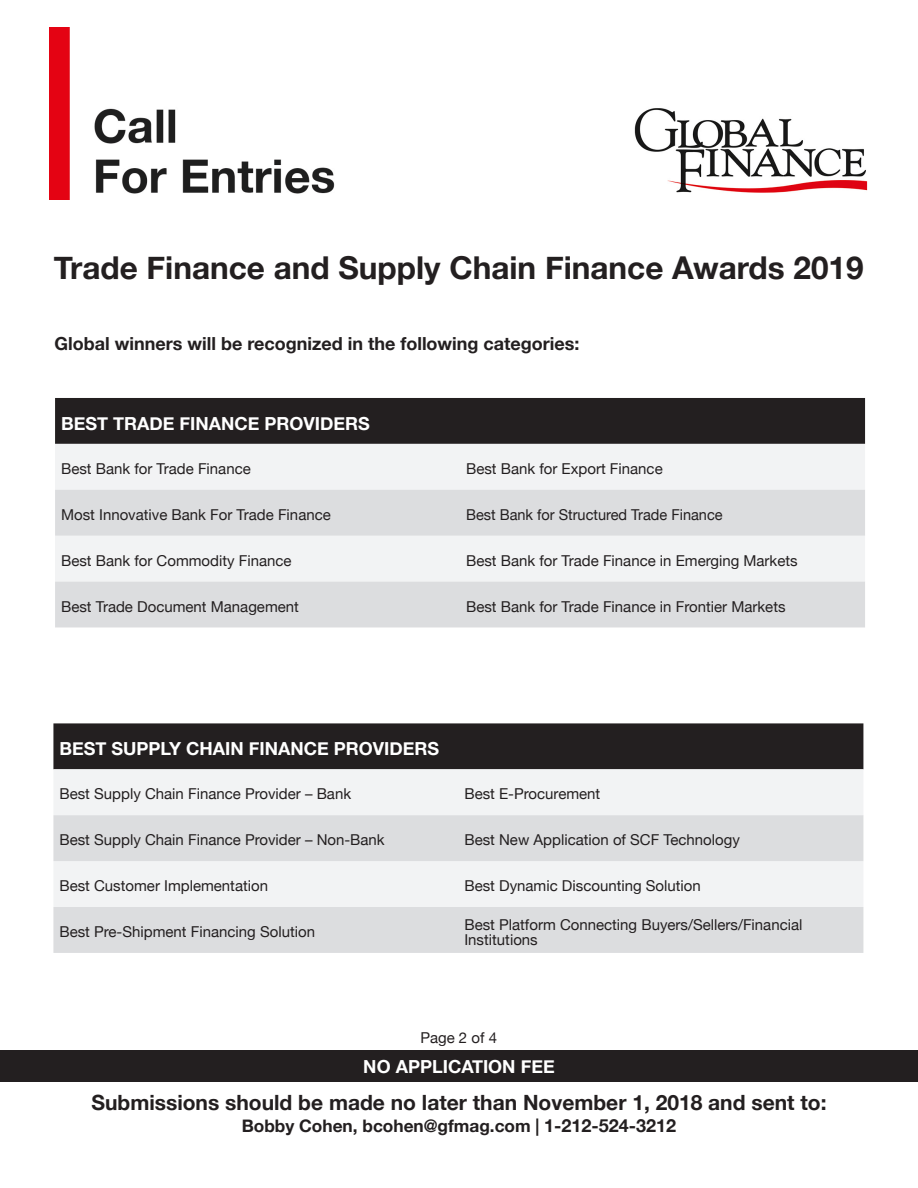
<style>
.page{position:relative;width:918px;height:1188px;background:#fff}
.page>*{position:absolute;margin:0;border:0;box-sizing:border-box;transform-origin:0 0}
.t1{font:700 31.5px "Helvetica Neue";color:#231f20}
.t2{font:700 21px "Helvetica Neue";color:#231f20}
.t3{font:700 18px "Helvetica Neue";color:#fff}
.t4{font:700 18px "Helvetica Neue";color:#231f20}
.t5{font:700 17.25px "Helvetica Neue";color:#231f20}
.t6{font:15px "Helvetica Neue";color:#231f20}
.s1{font-size:18px}
</style>
<div class="page">
<div style="left:53px;top:723px;width:810px;height:46px;background:#231f20"></div>
<div style="left:53px;top:769px;width:810px;height:46px;background:#f2f3f4"></div>
<svg style="left:53px;top:815px;width:810px;height:138px;fill:#dcdddf"></svg>
<div style="left:55px;top:398px;width:810px;height:46px;background:#231f20"></div>
<div style="left:55px;top:444px;width:810px;height:46px;background:#f2f3f4"></div>
<svg style="left:55px;top:490px;width:810px;height:137px;fill:#dcdddf"></svg>
<img style="left:50px;top:27px;width:818px;height:173px">
<div style="left:0;top:1050px;width:918px;height:31px;background:#231f20"></div>
<p class="t1" style="left:54px;top:243px;width:811px">Trade Finance and Supply Chain Finance Awards 2019</p>
<p class="t4" style="left:55px;top:330px;width:527px">Global winners will be recognized in the following categories:</p>
<p class="t3" style="left:61px;top:409px;width:310px">BEST TRADE FINANCE PROVIDERS</p>
<p class="t6" style="left:61px;top:458px;width:191px">Best Bank for Trade Finance</p>
<p class="t6" style="left:466px;top:458px;width:198px">Best Bank for Export Finance</p>
<p class="t6" style="left:61px;top:504px;width:271px">Most Innovative Bank For Trade Finance</p>
<p class="t6" style="left:466px;top:504px;width:258px">Best Bank for Structured Trade Finance</p>
<p class="t6" style="left:61px;top:550px;width:232px">Best Bank for Commodity Finance</p>
<p class="t6" style="left:466px;top:550px;width:333px">Best Bank for Trade Finance in Emerging Markets</p>
<p class="t6" style="left:61px;top:596px;width:239px">Best Trade Document Management</p>
<p class="t6" style="left:466px;top:596px;width:321px">Best Bank for Trade Finance in Frontier Markets</p>
<p class="t3" style="left:59px;top:735px;width:381px">BEST SUPPLY CHAIN FINANCE PROVIDERS</p>
<p class="t6" style="left:59px;top:783px;width:293px">Best Supply Chain Finance Provider – Bank</p>
<p class="t6" style="left:464px;top:783px;width:137px">Best E-Procurement</p>
<p class="t6" style="left:59px;top:829px;width:327px">Best Supply Chain Finance Provider – Non-Bank</p>
<p class="t6" style="left:464px;top:829px;width:277px">Best New Application of SCF Technology</p>
<p class="t6" style="left:59px;top:875px;width:210px">Best Customer Implementation</p>
<p class="t6" style="left:464px;top:875px;width:238px">Best Dynamic Discounting Solution</p>
<p class="t6" style="left:59px;top:921px;width:257px">Best Pre-Shipment Financing Solution</p>
<p class="t6" style="left:464px;top:913px;width:340px">Best Platform Connecting Buyers/Sellers/Financial</p>
<p class="t6" style="left:464px;top:928px;width:75px">Institutions</p>
<p class="t6" style="left:420px;top:1027px;width:78px">Page 2 of 4</p>
<p class="t3" style="left:363px;top:1052px;width:193px">NO APPLICATION FEE</p>
<p class="t2" style="left:91px;top:1087px;width:737px">Submissions should be made no later than November 1, 2018 and sent to:</p>
<p class="t5" style="left:242px;top:1112px;width:436px">Bobby Cohen, bcohen@gfmag.com | <span class="s1">1-212-524-3212</span></p>
</div>
